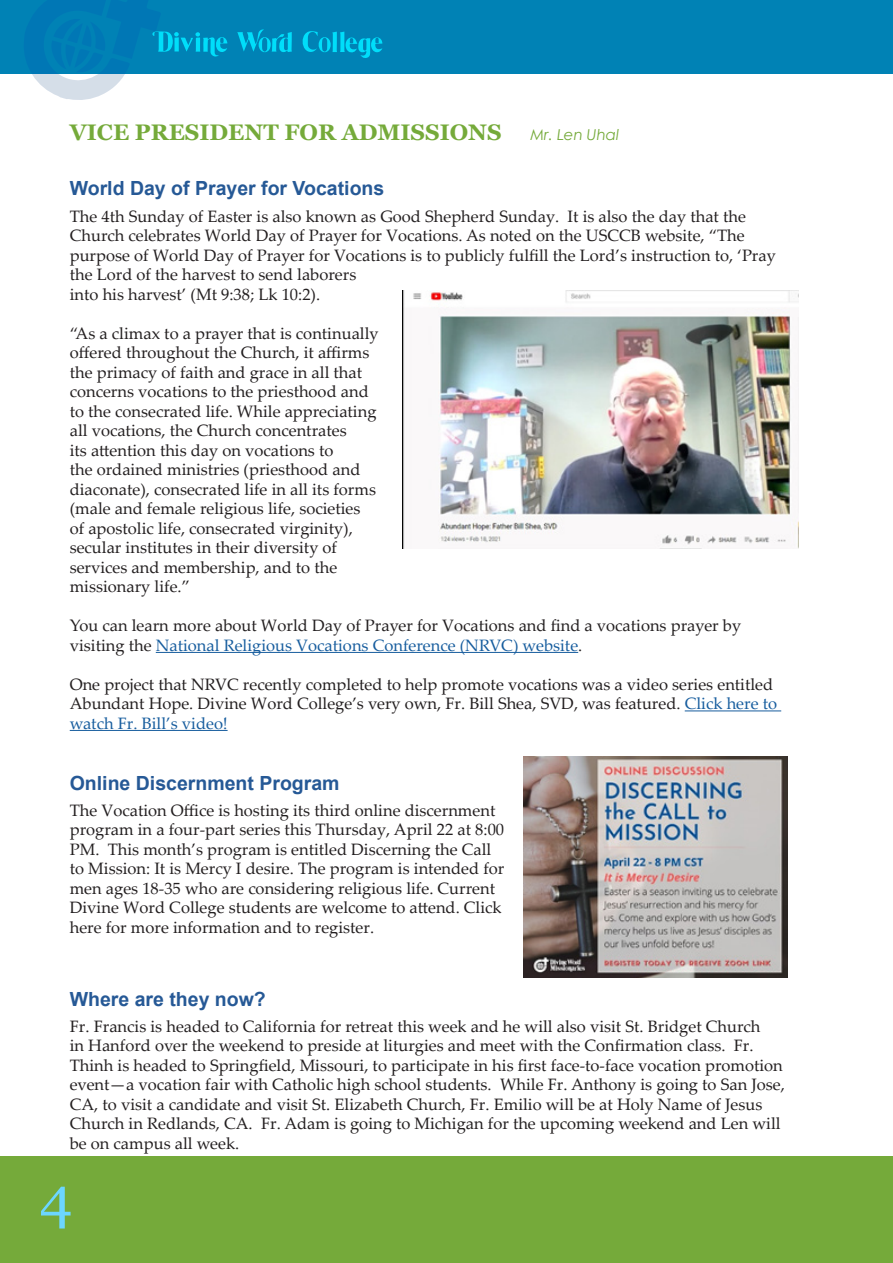
<style>
.page{position:relative;width:893px;height:1263px;background:#fff}
.page>*{position:absolute;margin:0;border:0;box-sizing:border-box;transform-origin:0 0}
.t1{font:58.5px "Georgia";color:#6cd6ff}
.t2{font:700 22.5px "Georgia";color:#75aa3a}
.body_head3{font:700 19.5px "Arial";color:#265996}
.maintext{font:16.5px/19.5px "Palatino Linotype";color:#231f20}
.t3{font:italic 15px "Century Gothic";color:#75aa3a}
.s1{color:#175d9e}
</style>
<div class="page">
<div style="left:0;top:1156px;width:893px;height:107px;background:#75aa3a"></div>
<div style="left:0;top:0;width:893px;height:73px;background:#0082b5"></div>
<svg style="left:302px;top:31px;width:80px;height:27px"></svg>
<svg style="left:237px;top:29px;width:55px;height:24px"></svg>
<svg style="left:23px;top:0;width:204px;height:100px"></svg>
<hr style="left:156px;top:652px;width:422px;height:1px;background:#175d9e">
<hr style="left:685px;top:710px;width:96px;height:1px;background:#175d9e">
<hr style="left:70px;top:730px;width:158px;height:1px;background:#175d9e">
<img style="left:402px;top:290px;width:396px;height:258px">
<img style="left:523px;top:756px;width:264px;height:222px">
<p class="t2" style="left:70px;top:118px;width:433px">VICE PRESIDENT FOR ADMISSIONS</p>
<p class="t3" style="left:530px;top:125px;width:90px">Mr. Len Uhal</p>
<p class="body_head3" style="left:70px;top:175px;width:316px">World Day of Prayer for Vocations</p>
<p class="maintext" style="left:70px;top:206px;width:708px">The 4th Sunday of Easter is also known as Good Shepherd Sunday. It is also the day that the Church celebrates World Day of Prayer for Vocations. As noted on the USCCB website, “The purpose of World Day of Prayer for Vocations is to publicly fulfill the Lord’s instruction to, ‘Pray the Lord of the harvest to send laborers<br>into his harvest’ (Mt 9:38; Lk 10:2).</p>
<p class="maintext" style="left:70px;top:323px;width:310px">“As a climax to a prayer that is continually offered throughout the Church, it affirms the primacy of faith and grace in all that concerns vocations to the priesthood and to the consecrated life. While appreciating all vocations, the Church concentrates<br>its attention this day on vocations to<br>the ordained ministries (priesthood and diaconate), consecrated life in all its forms (male and female religious life, societies of apostolic life, consecrated virginity), secular institutes in their diversity of services and membership, and to the missionary life.”</p>
<p class="maintext" style="left:70px;top:615px;width:673px">You can learn more about World Day of Prayer for Vocations and find a vocations prayer by visiting the <span class="s1">National Religious Vocations Conference (NRVC) website</span>.</p>
<p class="maintext" style="left:70px;top:674px;width:709px">One project that NRVC recently completed to help promote vocations was a video series entitled<br>Abundant Hope. Divine Word College’s very own, Fr. Bill Shea, SVD, was featured. <span class="s1">Click here to watch Fr. Bill’s video!</span></p>
<p class="body_head3" style="left:70px;top:769px;width:271px">Online Discernment Program</p>
<p class="maintext" style="left:70px;top:800px;width:436px">The Vocation Office is hosting its third online discernment program in a four-part series this Thursday, April 22 at 8:00<br>PM. This month’s program is entitled Discerning the Call to Mission: It is Mercy I desire. The program is intended for men ages 18-35 who are considering religious life. Current Divine Word College students are welcome to attend. Click here for more information and to register.</p>
<p class="body_head3" style="left:70px;top:985px;width:198px">Where are they now?</p>
<p class="maintext" style="left:70px;top:1016px;width:717px">Fr. Francis is headed to California for retreat this week and he will also visit St. Bridget Church<br>in Hanford over the weekend to preside at liturgies and meet with the Confirmation class. Fr.<br>Thinh is headed to Springfield, Missouri, to participate in his first face-to-face vocation promotion event—a vocation fair with Catholic high school students. While Fr. Anthony is going to San Jose, CA, to visit a candidate and visit St. Elizabeth Church, Fr. Emilio will be at Holy Name of Jesus Church in Redlands, CA. Fr. Adam is going to Michigan for the upcoming weekend and Len will be on campus all week.</p>
<h1 class="t1" style="left:40px;top:1162px;width:35px">4</h1>
</div>
